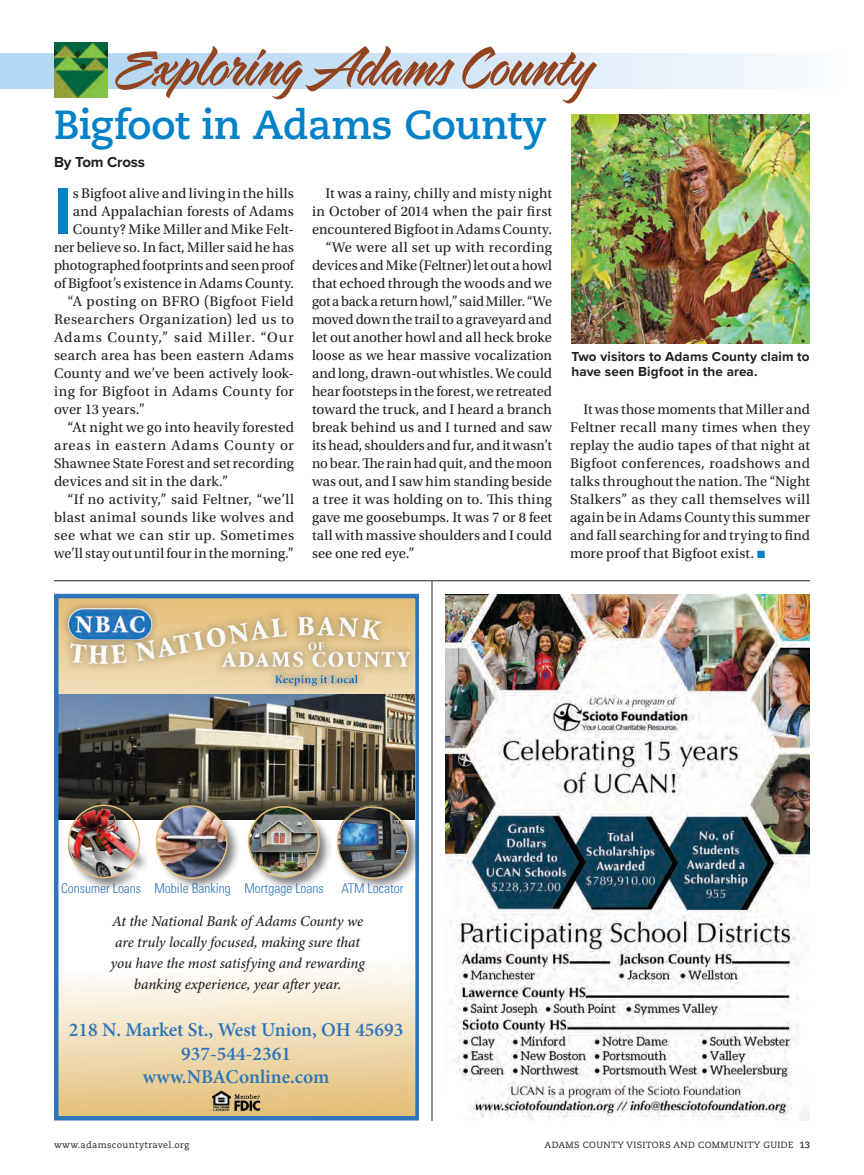
<style>
.page{position:relative;width:864px;height:1175px;background:#fff}
.page>*{position:absolute;margin:0;border:0;box-sizing:border-box;transform-origin:0 0}
.Body_P1{font:700 68.55px "Proxima Nova";color:#0081c8}
.PAGE_HEADER{font:65.4px "Sarah Script";letter-spacing:-.015em;color:#92431f}
.Headline{font:700 40.5px "Caecilia LT Pro 75";letter-spacing:-.015em;color:#0081c8}
.t1{font:600 19.5px/23.4px "Minion Pro";color:#2d75b8;text-align:center}
.t2{font:italic 500 15px/21px "Minion Pro";letter-spacing:-.005em;color:#231f20;text-align:center}
.ByLine{font:700 15px "Proxima Nova";letter-spacing:-.01em;color:#231f20}
.Body{font:14.7px/18px "Utopia Std";letter-spacing:.01em;color:#231f20;text-align:justify}
.Body_P1-2{font:14.7px/18px "Utopia Std";letter-spacing:.01em;color:#231f20;text-align:right}
.t3{font:700 13.5px/15px "Proxima Nova";letter-spacing:.01em;color:#231f20}
.t4{font:300 condensed 13.5px "Univers LT Std";color:#2d75b8}
.t5{font:9px "Caecilia LT Pro 55 Roman";letter-spacing:.04em;color:#231f20}
.s1{color:#0081c8}
.s2{font-family:"Caecilia LT Pro 75";font-weight:700}
</style>
<div class="page">
<hr style="left:54px;top:580px;width:756px;height:1px;background:#231f20">
<hr style="left:432px;top:580px;width:1px;height:540px;background:#231f20">
<div style="left:0;top:53px;width:864px;height:35px;background:linear-gradient(to right,#abd1f0,#fbfcfe)"></div>
<img style="left:54px;top:43px;width:54px;height:54px">
<img style="left:572px;top:114px;width:238px;height:229px">
<svg style="left:54px;top:594px;width:364px;height:526px"></svg>
<div style="left:59px;top:599px;width:359px;height:96px;background:#231f20;opacity:.28"></div>
<img style="left:63px;top:594px;width:346px;height:102px">
<div style="left:68px;top:808px;width:81px;height:83px;background:#231f20;opacity:.61"></div>
<img style="left:65px;top:805px;width:74px;height:75px">
<div style="left:68px;top:804px;width:72px;height:74px;border:2px solid #e3be74;border-radius:50%"></div>
<div style="left:155px;top:805px;width:86px;height:86px;background:#231f20;opacity:.61"></div>
<img style="left:153px;top:804px;width:75px;height:75px">
<div style="left:156px;top:805px;width:72px;height:74px;border:2px solid #e3be74;border-radius:50%"></div>
<div style="left:248px;top:806px;width:84px;height:85px;background:#231f20;opacity:.61"></div>
<img style="left:245px;top:805px;width:75px;height:75px">
<div style="left:248px;top:806px;width:72px;height:71px;border:2px solid #e3be74;border-radius:50%"></div>
<div style="left:336px;top:804px;width:82px;height:87px;background:#231f20;opacity:.61"></div>
<img style="left:336px;top:804px;width:74px;height:75px">
<div style="left:337px;top:806px;width:72px;height:73px;border:2px solid #e3be74;border-radius:50%"></div>
<img style="left:205px;top:1087px;width:62px;height:26px">
<img style="left:445px;top:594px;width:365px;height:526px">
<p class="PAGE_HEADER" style="left:119px;top:31px;width:478px">Exploring Adams County</p>
<p class="Headline" style="left:54px;top:97px;width:495px">Bigfoot in Adams County</p>
<p class="ByLine" style="left:54px;top:151px;width:93px">By Tom Cross</p>
<p class="Body_P1-2" style="left:54px;top:185px;width:242px">s Bigfoot alive and living in the hills and Appalachian forests of Adams County? Mike Miller and Mike Felt&shy;ner believe so. In fact, Miller said he has photographed footprints and seen proof of Bigfoot’s existence in Adams County.</p>
<p class="Body" style="left:54px;top:293px;width:242px;text-indent:14px">“A posting on BFRO (Bigfoot Field Researchers Organization) led us to Adams County,” said Miller. “Our search area has been eastern Adams County and we’ve been actively look&shy;ing for Bigfoot in Adams County for over 13 years.”</p>
<p class="Body" style="left:54px;top:419px;width:242px;text-indent:13px">“At night we go into heavily forested areas in eastern Adams County or Shawnee State Forest and set recording devices and sit in the dark.”</p>
<p class="Body" style="left:54px;top:491px;width:242px;text-indent:14px">“If no activity,” said Feltner, “we’ll blast animal sounds like wolves and see what we can stir up. Sometimes we’ll stay out until four in the morning.”</p>
<p class="Body_P1" style="left:54px;top:160px;width:20px">I</p>
<p class="Body" style="left:312px;top:185px;width:242px;text-indent:14px">It was a rainy, chilly and misty night in October of 2014 when the pair first encountered Bigfoot in Adams County.</p>
<p class="Body" style="left:312px;top:239px;width:242px;text-indent:14px">“We were all set up with recording devices and Mike (Feltner) let out a howl that echoed through the woods and we got a back a return howl,” said Miller. “We moved down the trail to a graveyard and let out another howl and all heck broke loose as we hear massive vocalization and long, drawn-out whistles. We could hear footsteps in the forest, we retreated toward the truck, and I heard a branch break behind us and I turned and saw its head, shoulders and fur, and it wasn’t no bear. The rain had quit, and the moon was out, and I saw him standing beside a tree it was holding on to. This thing gave me goosebumps. It was 7 or 8 feet tall with massive shoulders and I could see one red eye.”</p>
<p class="t3" style="left:572px;top:348px;width:240px">Two visitors to Adams County claim to have seen Bigfoot in the area.</p>
<p class="Body" style="left:570px;top:401px;width:242px;text-indent:14px">It was those moments that Miller and Feltner recall many times when they replay the audio tapes of that night at Bigfoot conferences, roadshows and talks throughout the nation. The “Night Stalkers” as they call themselves will again be in Adams County this summer and fall searching for and trying to find more proof that Bigfoot exist. <span class="s1">■</span></p>
<p class="t4" style="left:61px;top:880px;width:264px">Consumer Loans Mobile Banking Mortgage Loans</p>
<p class="t4" style="left:342px;top:880px;width:64px">ATM Locator</p>
<p class="t2" style="left:110px;top:910px;width:256px">At the National Bank of Adams County we are truly locally focused, making sure that you have the most satisfying and rewarding banking experience, year after year.</p>
<p class="t1" style="left:69px;top:1018px;width:336px">218 N. Market St., West Union, OH 45693<br>937-544-2361<br>www.NBAConline.com</p>
<p class="t5" style="left:54px;top:1139px;width:137px">www.adamscountytravel.org</p>
<p class="t5" style="left:545px;top:1139px;width:267px">ADAMS COUNTY VISITORS AND COMMUNITY GUIDE <span class="s2">13</span></p>
</div>
